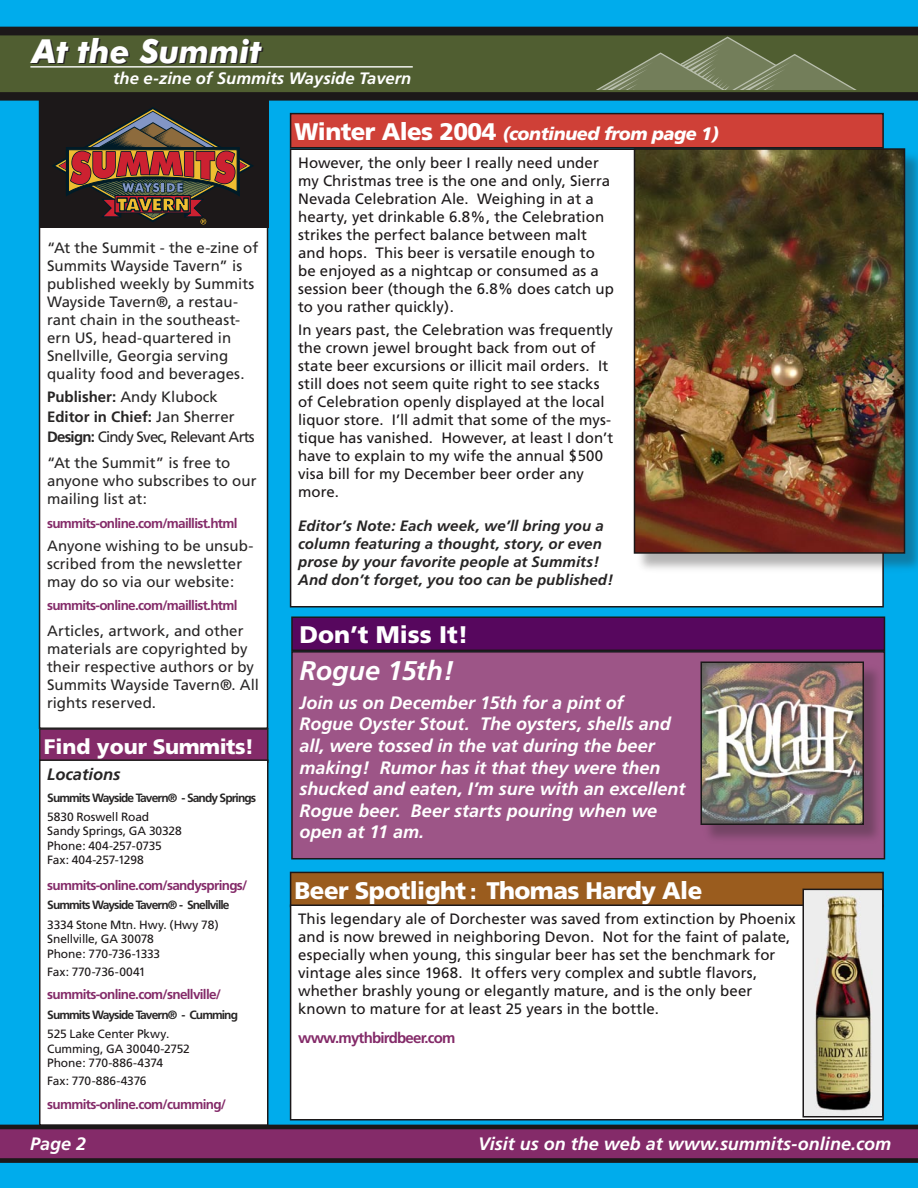
<style>
.page{position:relative;width:918px;height:1188px;background:#00acec}
.page>*{position:absolute;margin:0;border:0;box-sizing:border-box;transform-origin:0 0}
.t1{font:italic 700 33.15px "Futura BT";color:#fff}
.Shorts-_Body_Copy{font:italic 700 27px "Frutiger";letter-spacing:-.005em;color:#fff}
.News_Box_Titles{font:900 24px "Frutiger";letter-spacing:-.025em;color:#fff}
.News_Box_Titles-2{font:900 24px "Frutiger";color:#fff}
.Headers_in_Big_Stories{font:900 21px "Frutiger";letter-spacing:-.01em;color:#fff}
.Shorts-_Body_Copy-2{font:italic 700 18px/21.6px "Frutiger";color:#fff}
.News_Box_Titles-3{font:italic 900 18px "Frutiger";letter-spacing:-.025em;color:#fff}
.Footer_Type{font:italic 700 18px "Frutiger";color:#fff}
.t2{font:italic 700 16.5px "Frutiger";color:#fff}
.Passport_List{font:italic 700 16.5px "Frutiger";color:#272525}
.Feature{font:15px/18px "Frutiger";letter-spacing:.005em;color:#1c1819}
.Body_copy{font:15px/18px "Frutiger";letter-spacing:.005em;color:#272525}
.Shorts-_Body_Copy-3{font:italic 700 15px/18px "Frutiger";letter-spacing:.005em;color:#272525}
.Name_List_-_Masthead{font:15px "Frutiger";letter-spacing:-.05em;color:#272525}
.Name_List_-_Masthead-2{font:700 15px "Frutiger";color:#272525}
.Name_List_-_Masthead-3{font:15px "Frutiger";color:#272525}
.urls{font:700 15px "Frutiger";letter-spacing:-.05em;color:#842b69}
.urls-2{font:700 13.5px "Frutiger";letter-spacing:-.05em;color:#842b69}
.Feature-2{font:12px/14.4px "Frutiger";letter-spacing:-.01em;color:#1c1819}
.t3{font:700 12px "Frutiger";letter-spacing:-.075em;color:#272525}
.s1{font-weight:700}
.s2{font-weight:400}
.s3{font-style:normal;font-size:24px}
.s4{font-size:21px}
</style>
<div class="page">
<svg style="left:0;top:1125px;width:918px;height:38px"></svg>
<div style="left:40px;top:100px;width:228px;height:628px;background:#fff"></div>
<div style="left:39px;top:99px;width:229px;height:630px;border:2px solid #1c1819"></div>
<div style="left:40px;top:729px;width:228px;height:33px;background:#842b69"></div>
<div style="left:39px;top:728px;width:229px;height:35px;border:2px solid #272525"></div>
<div style="left:40px;top:760px;width:228px;height:365px;background:#fff"></div>
<div style="left:39px;top:759px;width:229px;height:367px;border:2px solid #1c1819"></div>
<div style="left:0;top:27px;width:918px;height:74px;background:#1c1819"></div>
<svg style="left:0;top:34px;width:918px;height:60px"></svg>
<div style="left:39px;top:100px;width:229px;height:128px;background:#1c1819"></div>
<svg style="left:52px;top:107px;width:202px;height:117px"></svg>
<hr style="left:30px;top:66px;width:383px;height:2px;background:#fff">
<svg style="left:567px;top:36px;width:324px;height:54px"></svg>
<div style="left:291px;top:872px;width:592px;height:35px;background:#9a5c1e"></div>
<div style="left:290px;top:872px;width:594px;height:35px;border:2px solid #1c1819"></div>
<div style="left:291px;top:905px;width:592px;height:215px;background:#fff"></div>
<div style="left:290px;top:904px;width:594px;height:216px;border:2px solid #1c1819"></div>
<div style="left:291px;top:149px;width:592px;height:458px;background:#fff"></div>
<div style="left:291px;top:114px;width:592px;height:34px;background:#cf4037"></div>
<div style="left:290px;top:113px;width:594px;height:35px;border:2px solid #1c1819"></div>
<div style="left:634px;top:149px;width:284px;height:425px;background:#272525;opacity:.35"></div>
<img style="left:637px;top:151px;width:265px;height:400px">
<div style="left:634px;top:148px;width:271px;height:406px;border:2px solid #1c1819"></div>
<div style="left:292px;top:652px;width:592px;height:207px;background:#9d5587"></div>
<div style="left:291px;top:651px;width:594px;height:208px;border:2px solid #1c1819"></div>
<div style="left:701px;top:662px;width:183px;height:183px;background:#272525;opacity:.35"></div>
<img style="left:703px;top:664px;width:158px;height:158px">
<div style="left:700px;top:661px;width:164px;height:164px;border:2px solid #1c1819"></div>
<div style="left:292px;top:617px;width:592px;height:33px;background:#57075e"></div>
<div style="left:291px;top:616px;width:594px;height:35px;border:2px solid #1c1819"></div>
<img style="left:805px;top:892px;width:75px;height:222px">
<div style="left:802px;top:889px;width:81px;height:228px;border:2px solid #1c1819"></div>
<p class="t1" style="left:32px;top:31px;width:231px">At the Summit</p>
<p class="t2" style="left:113px;top:68px;width:300px">the e-zine of Summits Wayside Tavern</p>
<p class="Body_copy" style="left:47px;top:239px;width:213px">“At the Summit - the e-zine of<br>Summits Wayside Tavern” is published weekly by Summits<br>Wayside Tavern®, a restau&shy;rant chain in the southeast&shy;ern US, head-quartered in<br>Snellville, Georgia serving quality food and beverages.</p>
<p class="Name_List_-_Masthead-3" style="left:47px;top:388px;width:172px"><span class="s1">Publisher:</span> Andy Klubock</p>
<p class="Name_List_-_Masthead-2" style="left:47px;top:408px;width:189px">Editor in Chief: <span class="s2">Jan Sherrer</span></p>
<p class="Name_List_-_Masthead" style="left:47px;top:428px;width:209px"><span class="s1">Design:</span> Cindy Svec, Relevant Arts</p>
<p class="Body_copy" style="left:47px;top:454px;width:211px">“At the Summit” is free to anyone who subscribes to our mailing list at:</p>
<p class="urls-2" style="left:47px;top:515px;width:192px">summits-online.com/maillist.html</p>
<p class="Body_copy" style="left:47px;top:537px;width:208px">Anyone wishing to be unsub&shy;scribed from the newsletter may do so via our website:</p>
<p class="urls-2" style="left:47px;top:598px;width:192px">summits-online.com/maillist.html</p>
<p class="Body_copy" style="left:47px;top:622px;width:214px">Articles, artwork, and other materials are copyrighted by their respective authors or by<br>Summits Wayside Tavern®. All rights reserved.</p>
<p class="Headers_in_Big_Stories" style="left:44px;top:734px;width:212px">Find your Summits!</p>
<p class="Passport_List" style="left:47px;top:765px;width:75px">Locations</p>
<p class="t3" style="left:47px;top:790px;width:211px">Summits Wayside Tavern® - Sandy Springs</p>
<p class="Feature-2" style="left:47px;top:810px;width:136px">5830 Roswell Road<br>Sandy Springs, GA 30328<br>Phone: 404-257-0735<br>Fax: 404-257-1298</p>
<p class="urls-2" style="left:47px;top:877px;width:202px">summits-online.com/sandysprings/</p>
<p class="t3" style="left:47px;top:898px;width:184px">Summits Wayside Tavern® - Snellville</p>
<p class="Feature-2" style="left:47px;top:917px;width:173px">3334 Stone Mtn. Hwy. (Hwy 78)<br>Snellville, GA 30078<br>Phone: 770-736-1333</p>
<p class="Feature-2" style="left:47px;top:964px;width:100px">Fax: 770-736-0041</p>
<p class="urls-2" style="left:47px;top:987px;width:175px">summits-online.com/snellville/</p>
<p class="t3" style="left:47px;top:1008px;width:192px">Summits Wayside Tavern® - Cumming</p>
<p class="Feature-2" style="left:47px;top:1027px;width:144px">525 Lake Center Pkwy.<br>Cumming, GA 30040-2752<br>Phone: 770-886-4374</p>
<p class="Feature-2" style="left:47px;top:1074px;width:101px">Fax: 770-886-4376</p>
<p class="urls-2" style="left:47px;top:1096px;width:180px">summits-online.com/cumming/</p>
<p class="News_Box_Titles-3" style="left:295px;top:123px;width:426px"><span class="s3">Winter Ales 2004</span> (continued from page 1)</p>
<p class="Feature" style="left:298px;top:154px;width:317px">However, the only beer I really need under my Christmas tree is the one and only, Sierra Nevada Celebration Ale. Weighing in at a hearty, yet drinkable 6.8%, the Celebration strikes the perfect balance between malt and hops. This beer is versatile enough to be enjoyed as a nightcap or consumed as a session beer (though the 6.8% does catch up to you rather quickly).</p>
<p class="Feature" style="left:298px;top:321px;width:317px">In years past, the Celebration was frequently the crown jewel brought back from out of state beer excursions or illicit mail orders. It still does not seem quite right to see stacks of Celebration openly displayed at the local liquor store. I’ll admit that some of the mys&shy;tique has vanished. However, at least I don’t have to explain to my wife the annual $500 visa bill for my December beer order any more.</p>
<p class="Shorts-_Body_Copy-3" style="left:298px;top:517px;width:317px">Editor’s Note: Each week, we’ll bring you a column featuring a thought, story, or even prose by your favorite people at Summits!<br>And don’t forget, you too can be published!</p>
<p class="News_Box_Titles-2" style="left:299px;top:620px;width:170px">Don’t Miss It!</p>
<p class="Shorts-_Body_Copy" style="left:299px;top:654px;width:156px">Rogue 15th!</p>
<p class="Shorts-_Body_Copy-2" style="left:299px;top:692px;width:387px">Join us on December 15th for a pint of<br>Rogue Oyster Stout. The oysters, shells and all, were tossed in the vat during the beer making! Rumor has it that they were then shucked and eaten, I’m sure with an excellent Rogue beer. Beer starts pouring when we open at 11 am.</p>
<p class="News_Box_Titles" style="left:295px;top:876px;width:409px">Beer Spotlight <span class="s4">:</span> Thomas Hardy Ale</p>
<p class="Feature" style="left:298px;top:910px;width:499px">This legendary ale of Dorchester was saved from extinction by Phoenix and is now brewed in neighboring Devon. Not for the faint of palate, especially when young, this singular beer has set the benchmark for vintage ales since 1968. It offers very complex and subtle flavors, whether brashly young or elegantly mature, and is the only beer known to mature for at least 25 years in the bottle.</p>
<p class="urls" style="left:298px;top:1029px;width:159px">www.mythbirdbeer.com</p>
<p class="Footer_Type" style="left:30px;top:1133px;width:58px">Page 2</p>
<p class="Shorts-_Body_Copy-2" style="left:478px;top:1134px;width:414px">Visit us on the web at www.summits-online.com</p>
</div>
